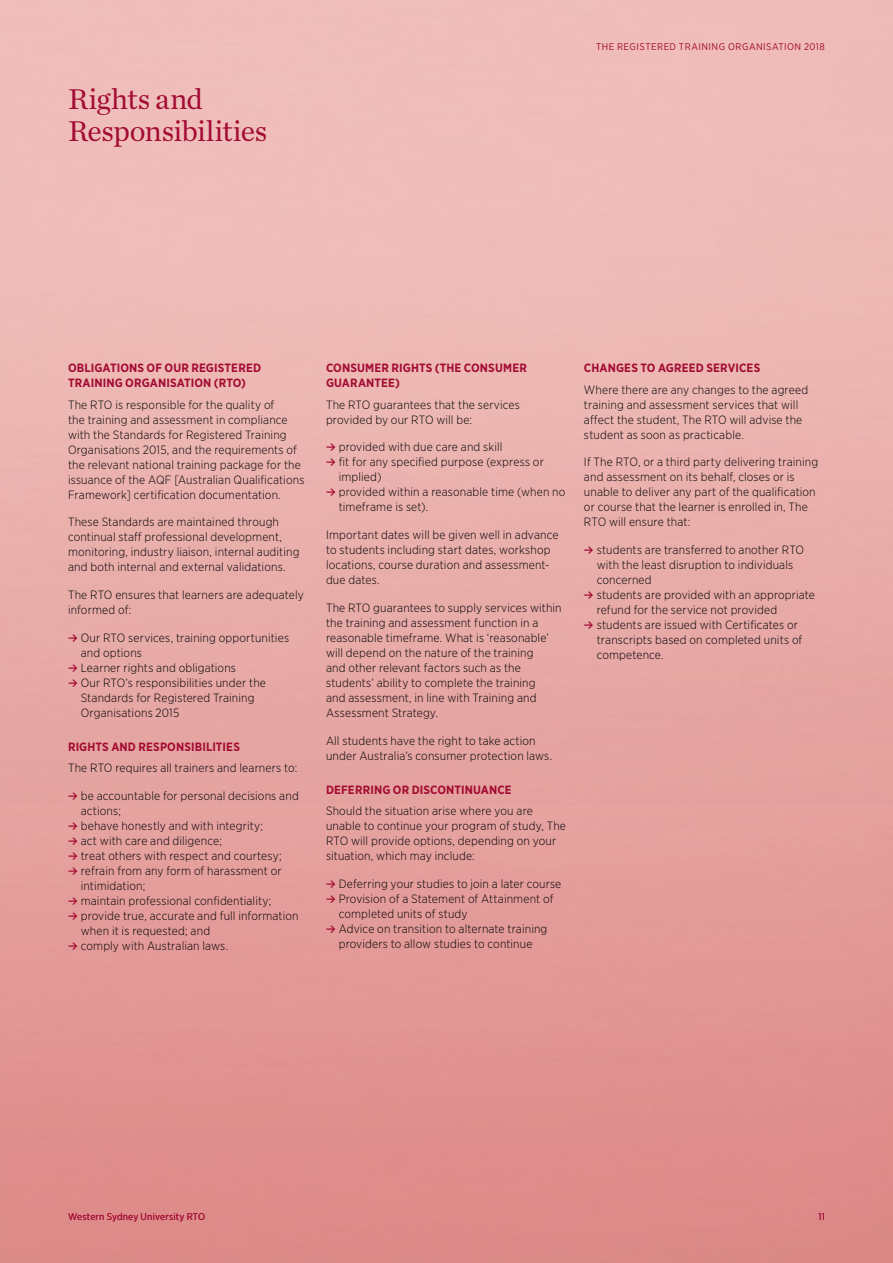
<style>
.page{position:relative;width:893px;height:1263px;background:#fff}
.page>*{position:absolute;margin:0;border:0;box-sizing:border-box;transform-origin:0 0}
.t1{font:30px/31.5px "Chronicle Text G1";letter-spacing:-.015em;color:#a30c33}
.t2{font:300 12px/15px "Gotham Narrow";letter-spacing:.015em;color:#000}
.t3{font:700 12px/15px "Gotham Narrow";letter-spacing:.01em;color:#a30c33}
.t4{font:9.75px "Gotham Narrow";letter-spacing:.04em;color:#a30c33}
.t5{font:9.75px "Gotham Narrow";letter-spacing:.02em;color:#a30c33}
.s1{font-family:"Akkurat";font-weight:700;color:#a30c33}
</style>
<div class="page">
<h1 class="t1" style="left:68px;top:82px;width:201px">Rights and<br>Responsibilities</h1>
<p class="t4" style="left:596px;top:41px;width:230px">THE REGISTERED TRAINING ORGANISATION 2018</p>
<p class="t3" style="left:68px;top:360px;width:195px">OBLIGATIONS OF OUR REGISTERED<br>TRAINING ORGANISATION (RTO)</p>
<p class="t2" style="left:68px;top:396px;width:238px">The RTO is responsible for the quality of<br>the training and assessment in compliance with the Standards for Registered Training Organisations 2015, and the requirements of the relevant national training package for the issuance of the AQF [Australian Qualifications Framework] certification documentation.</p>
<p class="t2" style="left:68px;top:514px;width:233px">These Standards are maintained through continual staff professional development, monitoring, industry liaison, internal auditing and both internal and external validations.</p>
<p class="t2" style="left:68px;top:587px;width:237px">The RTO ensures that learners are adequately informed of:</p>
<p class="t2" style="left:68px;top:630px;width:223px"><span class="s1">≥</span> Our RTO services, training opportunities</p>
<p class="t2" style="left:81px;top:645px;width:63px">and options</p>
<p class="t2" style="left:68px;top:660px;width:170px"><span class="s1">≥</span> Learner rights and obligations</p>
<p class="t2" style="left:68px;top:675px;width:199px"><span class="s1">≥</span> Our RTO’s responsibilities under the</p>
<p class="t2" style="left:81px;top:690px;width:175px">Standards for Registered Training</p>
<p class="t2" style="left:81px;top:705px;width:100px">Organisations 2015</p>
<p class="t3" style="left:68px;top:739px;width:173px">RIGHTS AND RESPONSIBILITIES</p>
<p class="t2" style="left:68px;top:760px;width:231px">The RTO requires all trainers and learners to:</p>
<p class="t2" style="left:68px;top:788px;width:232px"><span class="s1">≥</span> be accountable for personal decisions and</p>
<p class="t2" style="left:81px;top:803px;width:42px">actions;</p>
<p class="t2" style="left:68px;top:818px;width:197px"><span class="s1">≥</span> behave honestly and with integrity;</p>
<p class="t2" style="left:68px;top:833px;width:155px"><span class="s1">≥</span> act with care and diligence;</p>
<p class="t2" style="left:68px;top:848px;width:215px"><span class="s1">≥</span> treat others with respect and courtesy;</p>
<p class="t2" style="left:68px;top:863px;width:215px"><span class="s1">≥</span> refrain from any form of harassment or</p>
<p class="t2" style="left:81px;top:878px;width:66px">intimidation;</p>
<p class="t2" style="left:68px;top:893px;width:205px"><span class="s1">≥</span> maintain professional confidentiality;</p>
<p class="t2" style="left:68px;top:908px;width:232px"><span class="s1">≥</span> provide true, accurate and full information</p>
<p class="t2" style="left:81px;top:923px;width:131px">when it is requested; and</p>
<p class="t2" style="left:68px;top:938px;width:162px"><span class="s1">≥</span> comply with Australian laws.</p>
<p class="t3" style="left:326px;top:360px;width:202px">CONSUMER RIGHTS (THE CONSUMER<br>GUARANTEE)</p>
<p class="t2" style="left:326px;top:396px;width:195px">The RTO guarantees that the services provided by our RTO will be:</p>
<p class="t2" style="left:326px;top:439px;width:178px"><span class="s1">≥</span> provided with due care and skill</p>
<p class="t2" style="left:326px;top:454px;width:219px"><span class="s1">≥</span> fit for any specified purpose (express or</p>
<p class="t2" style="left:339px;top:469px;width:44px">implied)</p>
<p class="t2" style="left:326px;top:484px;width:241px"><span class="s1">≥</span> provided within a reasonable time (when no</p>
<p class="t2" style="left:339px;top:499px;width:91px">timeframe is set).</p>
<p class="t2" style="left:326px;top:527px;width:234px">Important dates will be given well in advance to students including start dates, workshop locations, course duration and assessment&shy;due dates.</p>
<p class="t2" style="left:326px;top:600px;width:237px">The RTO guarantees to supply services within the training and assessment function in a reasonable timeframe. What is ‘reasonable’ will depend on the nature of the training<br>and other relevant factors such as the students’ ability to complete the training<br>and assessment, in line with Training and Assessment Strategy.</p>
<p class="t2" style="left:326px;top:732px;width:228px">All students have the right to take action under Australia’s consumer protection laws.</p>
<p class="t3" style="left:326px;top:782px;width:187px">DEFERRING OR DISCONTINUANCE</p>
<p class="t2" style="left:326px;top:803px;width:241px">Should the situation arise where you are unable to continue your program of study, The RTO will provide options, depending on your situation, which may include:</p>
<p class="t2" style="left:326px;top:876px;width:237px"><span class="s1">≥</span> Deferring your studies to join a later course</p>
<p class="t2" style="left:326px;top:891px;width:229px"><span class="s1">≥</span> Provision of a Statement of Attainment of</p>
<p class="t2" style="left:339px;top:906px;width:130px">completed units of study</p>
<p class="t2" style="left:326px;top:921px;width:223px"><span class="s1">≥</span> Advice on transition to alternate training</p>
<p class="t2" style="left:339px;top:936px;width:195px">providers to allow studies to continue</p>
<p class="t3" style="left:584px;top:360px;width:178px">CHANGES TO AGREED SERVICES</p>
<p class="t2" style="left:584px;top:381px;width:226px">Where there are any changes to the agreed training and assessment services that will affect the student, The RTO will advise the student as soon as practicable.</p>
<p class="t2" style="left:584px;top:454px;width:236px">If The RTO, or a third party delivering training and assessment on its behalf, closes or is unable to deliver any part of the qualification or course that the learner is enrolled in, The RTO will ensure that:</p>
<p class="t2" style="left:584px;top:542px;width:222px"><span class="s1">≥</span> students are transferred to another RTO</p>
<p class="t2" style="left:597px;top:557px;width:198px">with the least disruption to individuals</p>
<p class="t2" style="left:597px;top:572px;width:56px">concerned</p>
<p class="t2" style="left:584px;top:587px;width:233px"><span class="s1">≥</span> students are provided with an appropriate</p>
<p class="t2" style="left:597px;top:602px;width:182px">refund for the service not provided</p>
<p class="t2" style="left:584px;top:617px;width:216px"><span class="s1">≥</span> students are issued with Certificates or</p>
<p class="t2" style="left:597px;top:632px;width:207px">transcripts based on completed units of</p>
<p class="t2" style="left:597px;top:647px;width:68px">competence.</p>
<p class="t5" style="left:68px;top:1211px;width:139px">Western Sydney University RTO</p>
<p class="t4" style="left:818px;top:1211px;width:8px">11</p>
</div>
